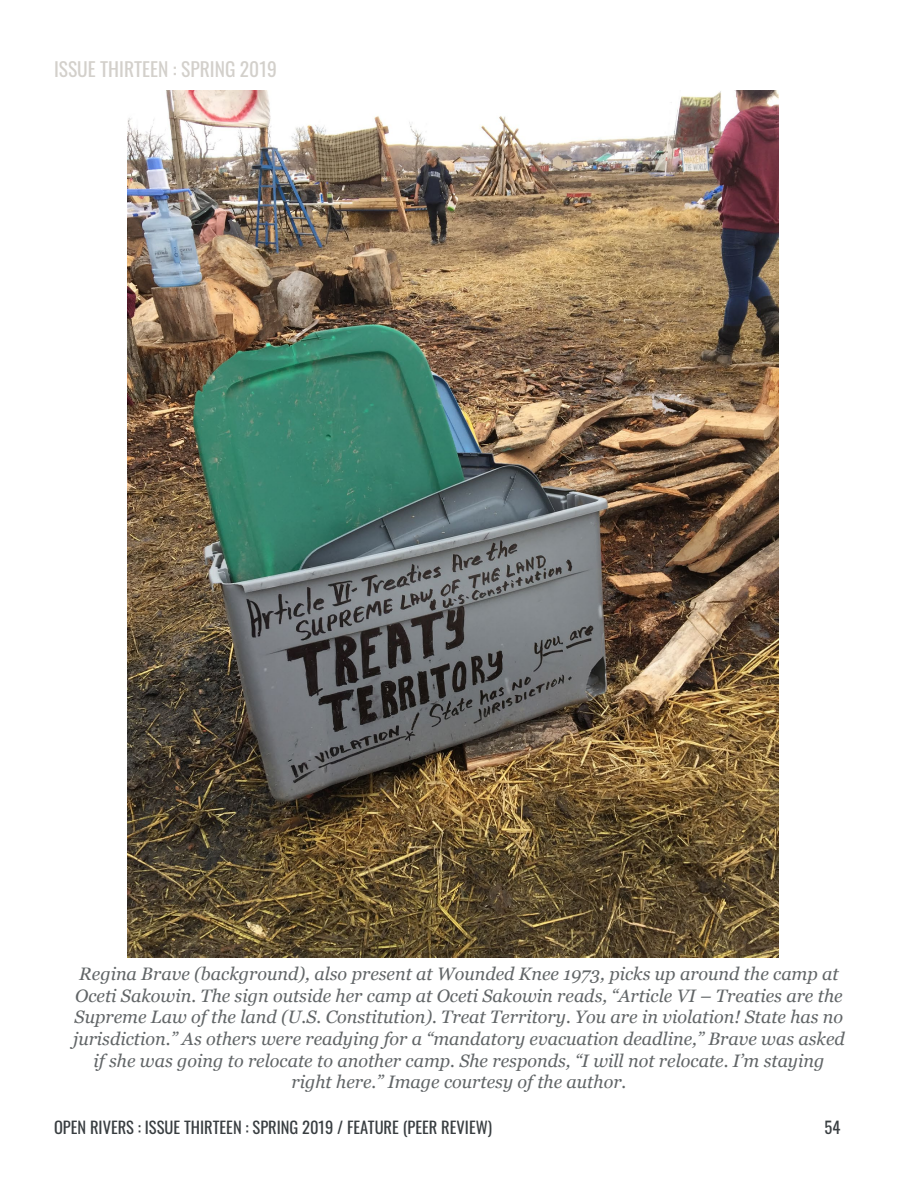
<style>
.page{position:relative;width:918px;height:1188px;background:#fff}
.page>*{position:absolute;margin:0;border:0;box-sizing:border-box;transform-origin:0 0}
.t1{font:19.5px "Oswald";color:#d3d0cb}
.t2{font:italic 18px/21.6px "Georgia";color:#616567;text-align:center}
.t3{font:16.5px "Oswald";color:#393e41}
</style>
<div class="page">
<img style="left:128px;top:90px;width:650px;height:868px">
<p class="t1" style="left:54px;top:52px;width:224px">ISSUE THIRTEEN : SPRING 2019</p>
<p class="t2" style="left:73px;top:963px;width:773px">Regina Brave (background), also present at Wounded Knee 1973, picks up around the camp at Oceti Sakowin. The sign outside her camp at Oceti Sakowin reads, “Article VI – Treaties are the Supreme Law of the land (U.S. Constitution). Treat Territory. You are in violation! State has no jurisdiction.” As others were readying for a “mandatory evacuation deadline,” Brave was asked if she was going to relocate to another camp. She responds, “I will not relocate. I’m staying right here.” Image courtesy of the author.</p>
<p class="t3" style="left:54px;top:1113px;width:440px">OPEN RIVERS : ISSUE THIRTEEN : SPRING 2019 / FEATURE (PEER REVIEW)</p>
<p class="t3" style="left:825px;top:1113px;width:17px">54</p>
</div>
